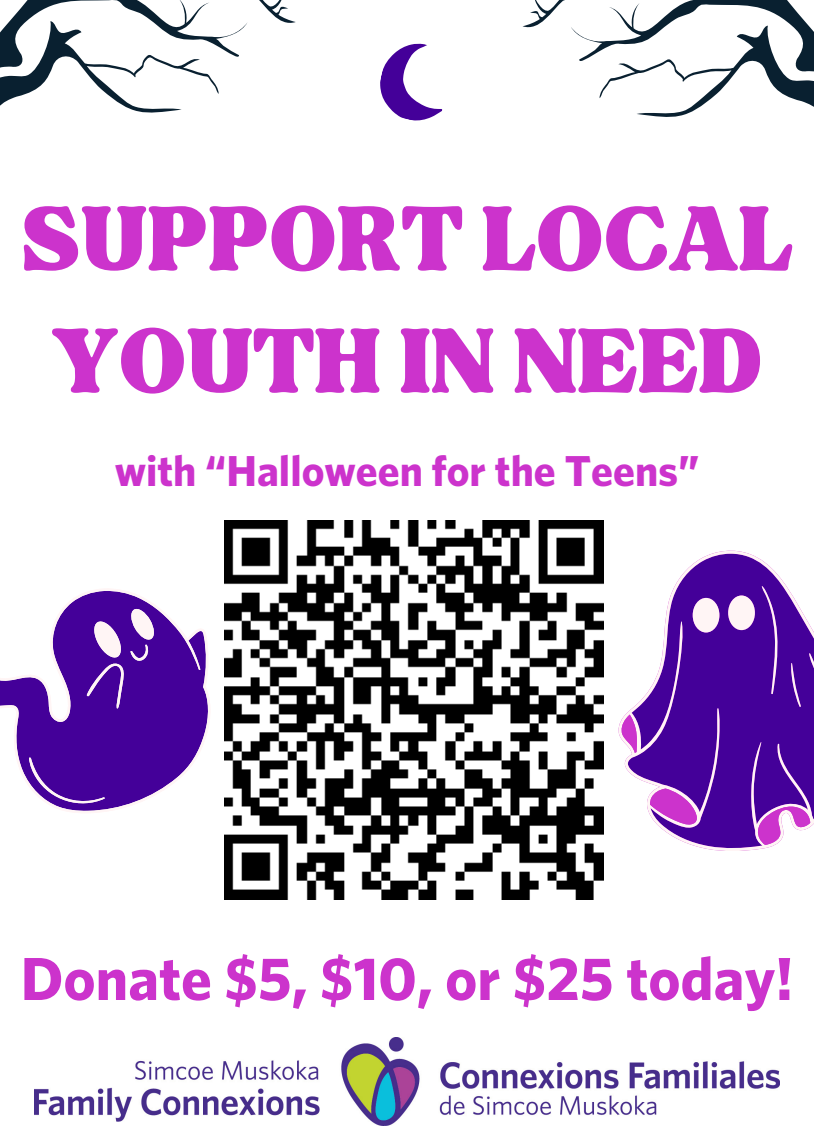
<style>
.page{position:relative;width:814px;height:1148px;background:#fff}
.page>*{position:absolute;margin:0;border:0;box-sizing:border-box;transform-origin:0 0}
.t1{font:125.91px/122.1px "TAN Tangkiwood Display";color:#c3c}
.t2{font:700 60.81px "Whitney";color:#c3c}
.t3{font:700 43.31px "Whitney";color:#c3c}
</style>
<div class="page">
<svg style="left:618px;top:550px;width:196px;height:300px;fill:#409"></svg>
<svg style="left:620px;top:713px;width:194px;height:131px"></svg>
<svg style="left:0;top:0;width:296px;height:113px"></svg>
<svg style="left:522px;top:0;width:292px;height:117px"></svg>
<svg style="left:0;top:590px;width:208px;height:221px;fill:#409"></svg>
<svg style="left:380px;top:43px;width:63px;height:78px"></svg>
<img style="left:225px;top:520px;width:379px;height:379px">
<img style="left:35px;top:1037px;width:744px;height:88px">
<p class="t1" style="left:21px;top:181px;width:773px">SUPPORT LOCAL<br>YOUTH IN NEED</p>
<p class="t3" style="left:115px;top:454px;width:586px">with “Halloween for the Teens”</p>
<p class="t2" style="left:21px;top:956px;width:774px">Donate $5, $10, or $25 today!</p>
</div>
